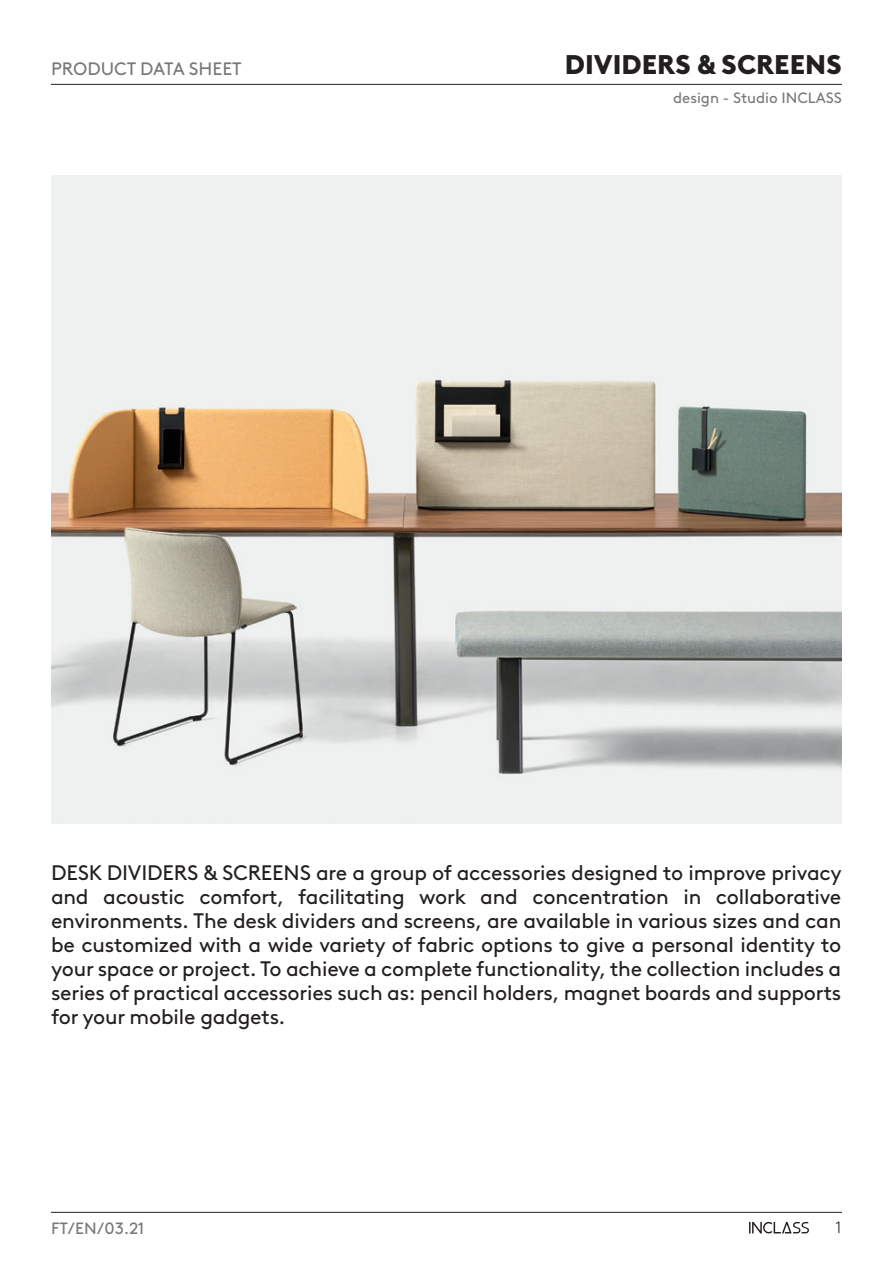
<style>
.page{position:relative;width:893px;height:1263px;background:#fff}
.page>*{position:absolute;margin:0;border:0;box-sizing:border-box;transform-origin:0 0}
.t1{font:900 27px "Brown LL";color:#231f20}
.Texto_coleccion{font:21px/24px "Brown LL";letter-spacing:-.01em;color:#231f20;text-align:justify}
.t2{font:18px "Brown LL";color:#7b7778}
.t3{font:16.35px "Brown LL";color:#7b7778}
.t4{font:300 16.35px "Brown LL";color:#231f20}
.t5{font:15px "Brown LL";color:#7b7778}
</style>
<div class="page">
<hr style="left:51px;top:1212px;width:791px;height:1px;background:#231f20">
<svg style="left:749px;top:1222px;width:60px;height:11px"></svg>
<hr style="left:51px;top:84px;width:791px;height:1px;background:#231f20">
<img style="left:51px;top:176px;width:790px;height:648px">
<p class="t2" style="left:51px;top:55px;width:192px">PRODUCT DATA SHEET</p>
<p class="t1" style="left:565px;top:44px;width:279px">DIVIDERS &amp; SCREENS</p>
<p class="t5" style="left:673px;top:86px;width:170px">design - Studio INCLASS</p>
<p class="Texto_coleccion" style="left:51px;top:859px;width:792px">DESK DIVIDERS &amp; SCREENS are a group of accessories designed to improve privacy and acoustic comfort, facilitating work and concentration in collaborative environments. The desk dividers and screens, are available in various sizes and can be customized with a wide variety of fabric options to give a personal identity to your space or project. To achieve a complete functionality, the collection includes a series of practical accessories such as: pencil holders, magnet boards and supports for your mobile gadgets.</p>
<p class="t3" style="left:51px;top:1216px;width:95px">FT/EN/03.21</p>
<p class="t4" style="left:836px;top:1216px;width:7px">1</p>
</div>
